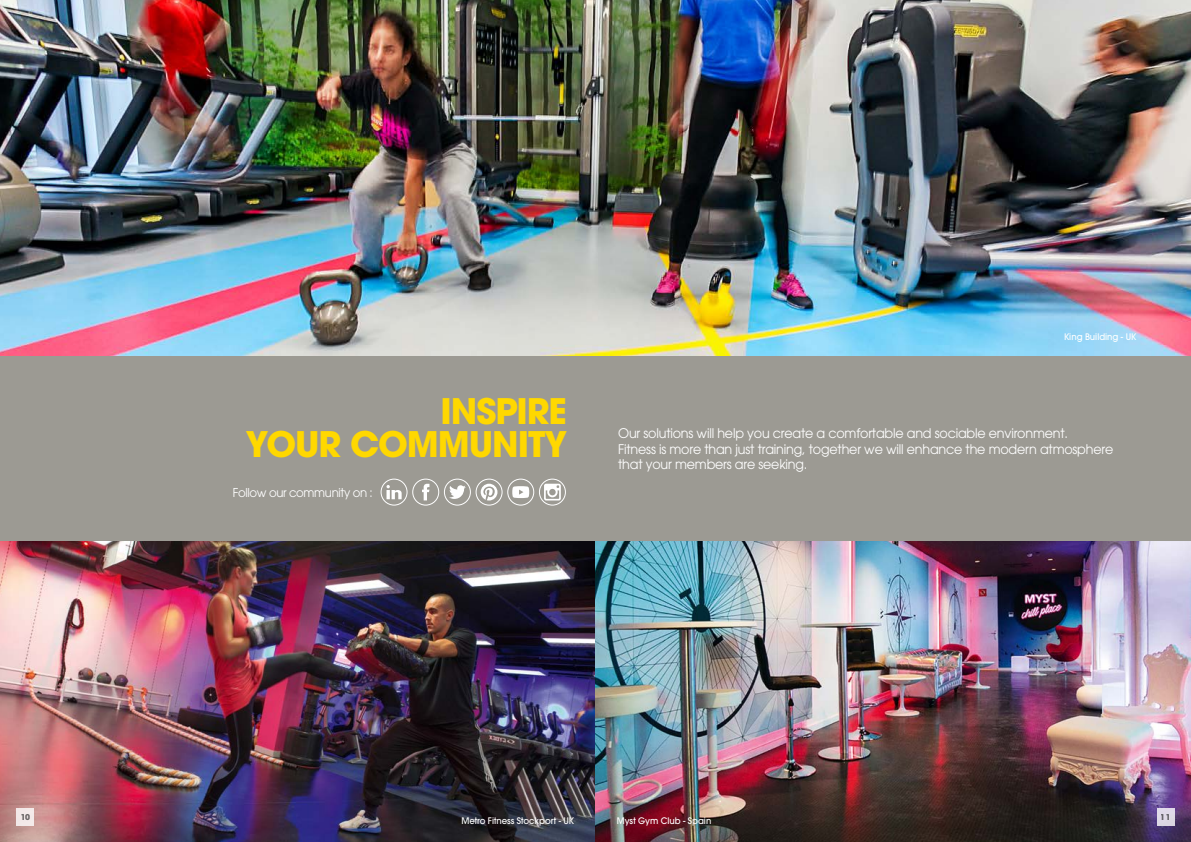
<style>
.page{position:relative;width:1191px;height:842px;background:#fff}
.page>*{position:absolute;margin:0;border:0;box-sizing:border-box;transform-origin:0 0}
.t1{font:700 35px/33px "Avant Garde";letter-spacing:-.03em;color:#ffd800;text-align:right}
.t2{font:13.2px/15.9px "Avant Garde";letter-spacing:-.015em;color:#fff;scale:.96 1}
.t3{font:12.2px "Avant Garde";letter-spacing:-.03em;color:#fff;scale:.96 1}
.t4{font:500 9px "Avant Garde";color:#fff;scale:.95 1}
.t5{font:700 8px "Avant Garde";color:#6e6e6e}
</style>
<div class="page">
<img style="left:0;top:0;width:1191px;height:356px">
<img style="left:0;top:540px;width:1191px;height:302px">
<div style="left:0;top:356px;width:1191px;height:184px;background:#9c9a93"></div>
<div style="left:539px;top:479px;width:27px;height:26px;border:1px solid #fff;border-radius:50%"></div>
<svg style="left:544px;top:484px;width:17px;height:16px"></svg>
<div style="left:476px;top:479px;width:26px;height:26px;border:1px solid #fff;border-radius:50%"></div>
<svg style="left:481px;top:484px;width:16px;height:16px"></svg>
<div style="left:444px;top:479px;width:27px;height:26px;border:1px solid #fff;border-radius:50%"></div>
<svg style="left:449px;top:485px;width:17px;height:14px"></svg>
<div style="left:412px;top:479px;width:27px;height:26px;border:1px solid #fff;border-radius:50%"></div>
<svg style="left:422px;top:483px;width:7px;height:17px"></svg>
<div style="left:381px;top:479px;width:26px;height:26px;border:1px solid #fff;border-radius:50%"></div>
<svg style="left:386px;top:485px;width:15px;height:14px"></svg>
<div style="left:507px;top:479px;width:27px;height:26px;border:1px solid #fff;border-radius:50%"></div>
<svg style="left:512px;top:486px;width:17px;height:12px"></svg>
<div style="left:17px;top:808px;width:17px;height:17px;background:#f3eae9"></div>
<div style="left:1157px;top:808px;width:17px;height:17px;background:#ded9e8"></div>
<h1 class="t1" style="left:246px;top:394px;width:323px">INSPIRE<br>YOUR COMMUNITY</h1>
<p class="t3" style="left:233px;top:485px;width:147px">Follow our community on :</p>
<p class="t4" style="left:1064px;top:331px;width:78px">King Building - UK</p>
<p class="t2" style="left:618px;top:425px;width:517px">Our solutions will help you create a comfortable and sociable environment.<br>Fitness is more than just training, together we will enhance the modern atmosphere that your members are seeking.</p>
<p class="t5" style="left:20px;top:812px;width:11px">10</p>
<p class="t5" style="left:1160px;top:812px;width:11px">11</p>
<p class="t4" style="left:461px;top:815px;width:120px">Metro Fitness Stockport - UK</p>
<p class="t4" style="left:617px;top:815px;width:101px">Myst Gym Club - Spain</p>
</div>
